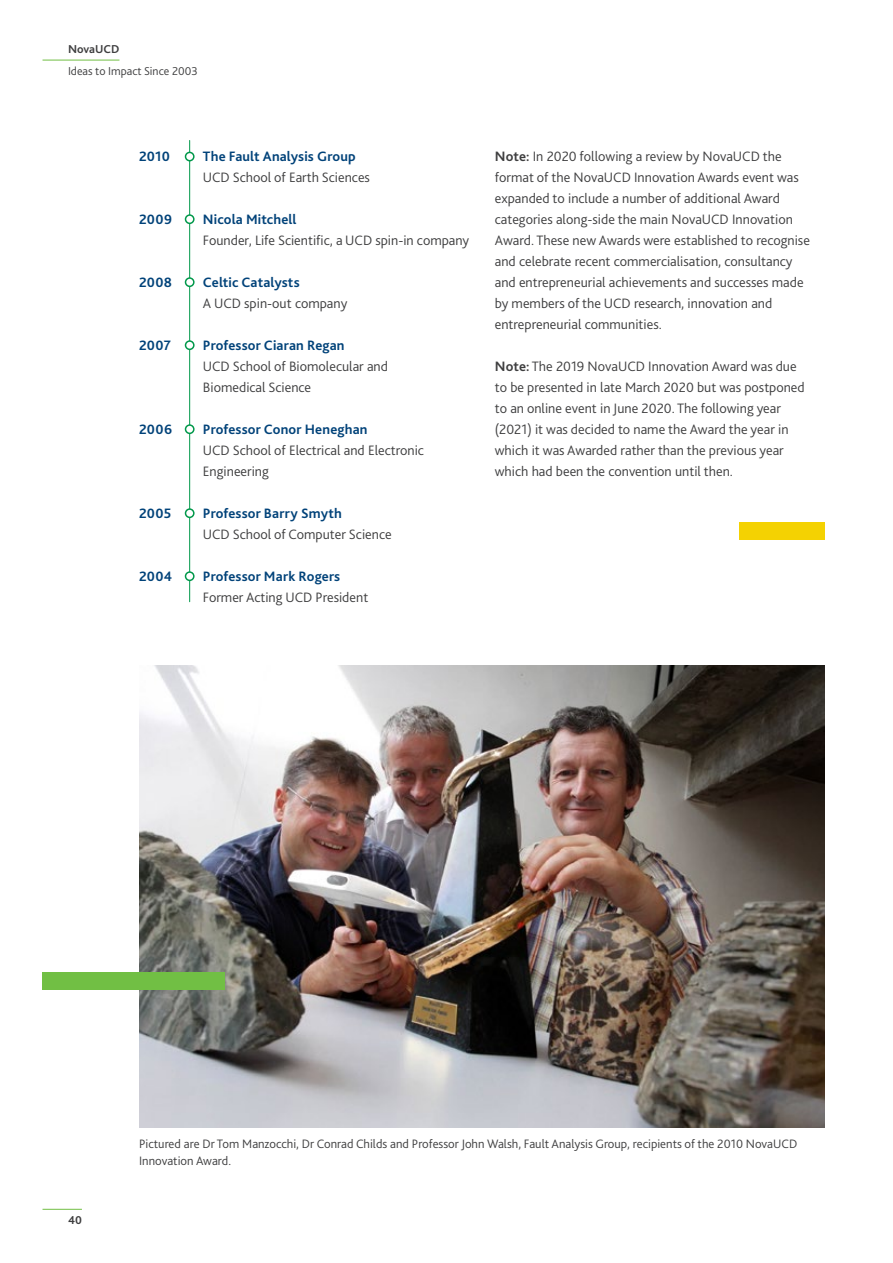
<style>
.page{position:relative;width:893px;height:1263px;background:#fff}
.page>*{position:absolute;margin:0;border:0;box-sizing:border-box;transform-origin:0 0}
.Nova_Body{font:300 14.25px/21px "Bliss 2";color:#3e3e3f}
.Nova_Body-2{font:700 14.25px "Bliss 2";letter-spacing:.01em;color:#004279}
.Nova_Caption{font:300 12.75px/16.5px "Bliss 2";color:#3e3e3f}
.t1{font:300 12px "Bliss 2";color:#3e3e3f}
.t2{font:700 12px "Bliss 2";color:#3e3e3f}
.s1{font-weight:700}
</style>
<div class="page">
<hr style="left:43px;top:60px;width:76px;height:1px;background:#71bf44">
<hr style="left:43px;top:1209px;width:39px;height:1px;background:#71bf44">
<hr style="left:189px;top:140px;width:1px;height:462px;background:#00984a">
<div style="left:186px;top:425px;width:8px;height:8px;background:#fff;border-radius:50%"></div>
<div style="left:185px;top:424px;width:10px;height:10px;border:2px solid #00984a;border-radius:50%"></div>
<div style="left:186px;top:509px;width:8px;height:8px;background:#fff;border-radius:50%"></div>
<div style="left:185px;top:508px;width:10px;height:10px;border:2px solid #00984a;border-radius:50%"></div>
<div style="left:186px;top:572px;width:8px;height:8px;background:#fff;border-radius:50%"></div>
<div style="left:185px;top:571px;width:10px;height:10px;border:2px solid #00984a;border-radius:50%"></div>
<div style="left:186px;top:341px;width:8px;height:8px;background:#fff;border-radius:50%"></div>
<div style="left:185px;top:340px;width:10px;height:10px;border:2px solid #00984a;border-radius:50%"></div>
<div style="left:186px;top:278px;width:8px;height:8px;background:#fff;border-radius:50%"></div>
<div style="left:185px;top:277px;width:10px;height:10px;border:2px solid #00984a;border-radius:50%"></div>
<div style="left:186px;top:215px;width:8px;height:8px;background:#fff;border-radius:50%"></div>
<div style="left:185px;top:214px;width:10px;height:10px;border:2px solid #00984a;border-radius:50%"></div>
<div style="left:186px;top:152px;width:8px;height:9px;background:#fff;border-radius:50%"></div>
<div style="left:185px;top:152px;width:10px;height:9px;border:2px solid #00984a;border-radius:50%"></div>
<div style="left:740px;top:522px;width:85px;height:17px;background:#f4d202"></div>
<img style="left:139px;top:665px;width:686px;height:462px">
<div style="left:43px;top:972px;width:182px;height:17px;background:#71bf44"></div>
<p class="t2" style="left:68px;top:42px;width:53px">NovaUCD</p>
<p class="t1" style="left:68px;top:63px;width:131px">Ideas to Impact Since 2003</p>
<p class="Nova_Body-2" style="left:139px;top:147px;width:32px">2010</p>
<p class="Nova_Body-2" style="left:203px;top:147px;width:154px">The Fault Analysis Group</p>
<p class="Nova_Body" style="left:203px;top:166px;width:169px">UCD School of Earth Sciences</p>
<p class="Nova_Body-2" style="left:139px;top:210px;width:34px">2009</p>
<p class="Nova_Body-2" style="left:203px;top:210px;width:95px">Nicola Mitchell</p>
<p class="Nova_Body" style="left:203px;top:229px;width:268px">Founder, Life Scientific, a UCD spin-in company</p>
<p class="Nova_Body-2" style="left:139px;top:273px;width:34px">2008</p>
<p class="Nova_Body-2" style="left:203px;top:273px;width:98px">Celtic Catalysts</p>
<p class="Nova_Body" style="left:203px;top:292px;width:146px">A UCD spin-out company</p>
<p class="Nova_Body-2" style="left:139px;top:336px;width:33px">2007</p>
<p class="Nova_Body-2" style="left:203px;top:336px;width:143px">Professor Ciaran Regan</p>
<p class="Nova_Body" style="left:203px;top:355px;width:187px">UCD School of Biomolecular and<br>Biomedical Science</p>
<p class="Nova_Body-2" style="left:139px;top:420px;width:34px">2006</p>
<p class="Nova_Body-2" style="left:203px;top:420px;width:166px">Professor Conor Heneghan</p>
<p class="Nova_Body" style="left:203px;top:439px;width:223px">UCD School of Electrical and Electronic<br>Engineering</p>
<p class="Nova_Body-2" style="left:139px;top:504px;width:34px">2005</p>
<p class="Nova_Body-2" style="left:203px;top:504px;width:140px">Professor Barry Smyth</p>
<p class="Nova_Body" style="left:203px;top:523px;width:190px">UCD School of Computer Science</p>
<p class="Nova_Body-2" style="left:139px;top:567px;width:35px">2004</p>
<p class="Nova_Body-2" style="left:203px;top:567px;width:139px">Professor Mark Rogers</p>
<p class="Nova_Body" style="left:203px;top:586px;width:167px">Former Acting UCD President</p>
<p class="Nova_Body" style="left:495px;top:145px;width:317px"><span class="s1">Note:</span> In 2020 following a review by NovaUCD the format of the NovaUCD Innovation Awards event was expanded to include a number of additional Award categories along-side the main NovaUCD Innovation Award. These new Awards were established to recognise and celebrate recent commercialisation, consultancy and entrepreneurial achievements and successes made by members of the UCD research, innovation and entrepreneurial communities.</p>
<p class="Nova_Body" style="left:495px;top:355px;width:311px"><span class="s1">Note:</span> The 2019 NovaUCD Innovation Award was due to be presented in late March 2020 but was postponed to an online event in June 2020. The following year (2021) it was decided to name the Award the year in which it was Awarded rather than the previous year which had been the convention until then.</p>
<p class="t2" style="left:68px;top:1212px;width:15px">40</p>
<p class="Nova_Caption" style="left:139px;top:1135px;width:660px">Pictured are Dr Tom Manzocchi, Dr Conrad Childs and Professor John Walsh, Fault Analysis Group, recipients of the 2010 NovaUCD<br>Innovation Award.</p>
</div>
